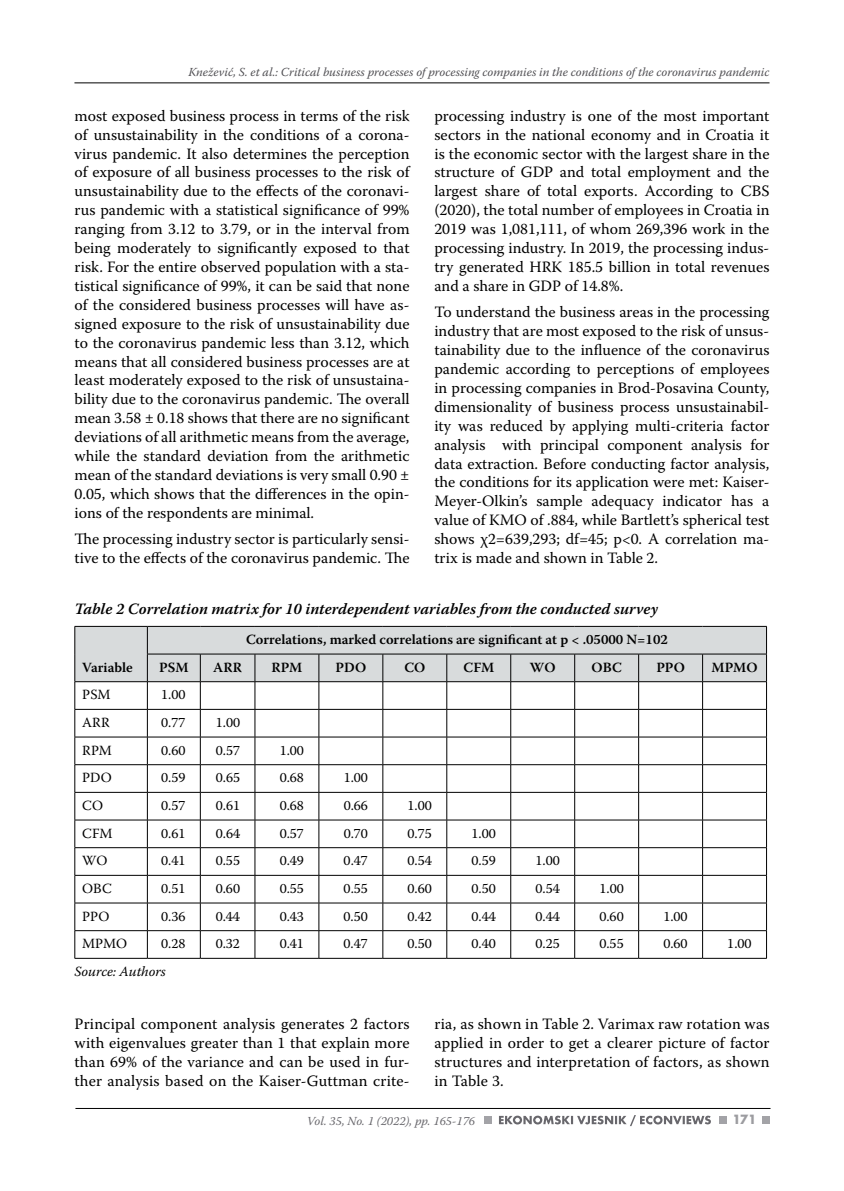
<style>
.page{position:relative;width:844px;height:1191px;background:#fff}
.page>*{position:absolute;margin:0;border:0;box-sizing:border-box;transform-origin:0 0}
.t1{font:15.75px/18.9px "Warnock Pro";color:#000;text-align:justify}
.t2{font:italic 600 15.75px "Warnock Pro";color:#000}
.t3{font:14px "Warnock Pro";color:#000}
.t4{font:600 14px "Warnock Pro";color:#000}
.t5{font:italic 14px "Warnock Pro";color:#000}
.t6{font:700 14px "Futura TOT";color:#9c9ca0}
.t7{font:italic 12.25px "Warnock Pro";color:#504f53}
.t8{font:italic 12.25px "Warnock Pro";color:#68676c}
</style>
<div class="page">
<hr style="left:74px;top:83px;width:695px;height:1px;background:#000">
<hr style="left:75px;top:1108px;width:695px;height:1px;background:#000">
<div style="left:483px;top:1115px;width:8px;height:8px;background:#a3a3a7"></div>
<div style="left:718px;top:1115px;width:8px;height:8px;background:#a3a3a7"></div>
<div style="left:761px;top:1115px;width:8px;height:8px;background:#a3a3a7"></div>
<svg style="left:499px;top:1115px;width:211px;height:11px"></svg>
<hr style="left:75px;top:958px;width:72px;height:1px;background:#000">
<hr style="left:147px;top:958px;width:53px;height:1px;background:#000">
<hr style="left:200px;top:958px;width:55px;height:1px;background:#000">
<hr style="left:255px;top:958px;width:64px;height:1px;background:#000">
<hr style="left:319px;top:958px;width:64px;height:1px;background:#000">
<hr style="left:383px;top:958px;width:63px;height:1px;background:#000">
<hr style="left:446px;top:958px;width:64px;height:1px;background:#000">
<hr style="left:510px;top:958px;width:64px;height:1px;background:#000">
<hr style="left:574px;top:958px;width:64px;height:1px;background:#000">
<hr style="left:638px;top:958px;width:64px;height:1px;background:#000">
<hr style="left:702px;top:958px;width:64px;height:1px;background:#000">
<svg style="left:74px;top:626px;width:693px;height:332px"></svg>
<hr style="left:75px;top:681px;width:72px;height:1px;background:#000">
<hr style="left:147px;top:681px;width:53px;height:1px;background:#000">
<hr style="left:200px;top:681px;width:55px;height:1px;background:#000">
<hr style="left:255px;top:681px;width:64px;height:1px;background:#000">
<hr style="left:319px;top:681px;width:64px;height:1px;background:#000">
<hr style="left:383px;top:681px;width:63px;height:1px;background:#000">
<hr style="left:446px;top:681px;width:64px;height:1px;background:#000">
<hr style="left:510px;top:681px;width:64px;height:1px;background:#000">
<hr style="left:574px;top:681px;width:64px;height:1px;background:#000">
<hr style="left:638px;top:681px;width:64px;height:1px;background:#000">
<hr style="left:702px;top:681px;width:64px;height:1px;background:#000">
<p class="t7" style="left:188px;top:65px;width:582px">Knežević, S. et al.: Critical business processes of processing companies in the conditions of the coronavirus pandemic</p>
<p class="t1" style="left:75px;top:106px;width:336px">most exposed business process in terms of the risk of unsustainability in the conditions of a corona&shy;virus pandemic. It also determines the perception of exposure of all business processes to the risk of unsustainability due to the effects of the coronavi&shy;rus pandemic with a statistical significance of 99% ranging from 3.12 to 3.79, or in the interval from being moderately to significantly exposed to that risk. For the entire observed population with a sta&shy;tistical significance of 99%, it can be said that none of the considered business processes will have as&shy;signed exposure to the risk of unsustainability due to the coronavirus pandemic less than 3.12, which means that all considered business processes are at least moderately exposed to the risk of unsustaina&shy;bility due to the coronavirus pandemic. The overall mean 3.58 ± 0.18 shows that there are no significant deviations of all arithmetic means from the average, while the standard deviation from the arithmetic mean of the standard deviations is very small 0.90 ± 0.05, which shows that the differences in the opin&shy;ions of the respondents are minimal.</p>
<p class="t1" style="left:75px;top:529px;width:336px">The processing industry sector is particularly sensi&shy;tive to the effects of the coronavirus pandemic. The</p>
<p class="t1" style="left:434px;top:106px;width:336px">processing industry is one of the most important sectors in the national economy and in Croatia it is the economic sector with the largest share in the structure of GDP and total employment and the largest share of total exports. According to CBS (2020), the total number of employees in Croatia in 2019 was 1,081,111, of whom 269,396 work in the processing industry. In 2019, the processing indus&shy;try generated HRK 185.5 billion in total revenues and a share in GDP of 14.8%.</p>
<p class="t1" style="left:434px;top:302px;width:336px">To understand the business areas in the processing industry that are most exposed to the risk of unsus&shy;tainability due to the influence of the coronavirus pandemic according to perceptions of employees in processing companies in Brod-Posavina County, dimensionality of business process unsustainabil&shy;ity was reduced by applying multi-criteria factor analysis with principal component analysis for data extraction. Before conducting factor analysis, the conditions for its application were met: Kaiser-Meyer-Olkin’s sample adequacy indicator has a value of KMO of .884, while Bartlett’s spherical test shows χ2=639,293; df=45; p&lt;0. A correlation ma&shy;trix is made and shown in Table 2.</p>
<p class="t2" style="left:75px;top:599px;width:585px">Table 2 Correlation matrix for 10 interdependent variables from the conducted survey</p>
<p class="t4" style="left:82px;top:659px;width:52px">Variable</p>
<p class="t4" style="left:246px;top:631px;width:423px">Correlations, marked correlations are significant at p &lt; .05000 N=102</p>
<p class="t4" style="left:159px;top:659px;width:31px">PSM</p>
<p class="t4" style="left:213px;top:659px;width:30px">ARR</p>
<p class="t4" style="left:271px;top:659px;width:32px">RPM</p>
<p class="t4" style="left:335px;top:659px;width:32px">PDO</p>
<p class="t4" style="left:404px;top:659px;width:22px">CO</p>
<p class="t4" style="left:463px;top:659px;width:32px">CFM</p>
<p class="t4" style="left:529px;top:659px;width:27px">WO</p>
<p class="t4" style="left:591px;top:659px;width:32px">OBC</p>
<p class="t4" style="left:656px;top:659px;width:30px">PPO</p>
<p class="t4" style="left:711px;top:659px;width:47px">MPMO</p>
<p class="t3" style="left:82px;top:686px;width:30px">PSM</p>
<p class="t3" style="left:161px;top:686px;width:26px">1.00</p>
<p class="t3" style="left:82px;top:714px;width:29px">ARR</p>
<p class="t3" style="left:161px;top:714px;width:26px">0.77</p>
<p class="t3" style="left:216px;top:714px;width:26px">1.00</p>
<p class="t3" style="left:82px;top:741px;width:31px">RPM</p>
<p class="t3" style="left:161px;top:741px;width:26px">0.60</p>
<p class="t3" style="left:216px;top:741px;width:26px">0.57</p>
<p class="t3" style="left:279px;top:741px;width:26px">1.00</p>
<p class="t3" style="left:82px;top:769px;width:31px">PDO</p>
<p class="t3" style="left:161px;top:769px;width:26px">0.59</p>
<p class="t3" style="left:216px;top:769px;width:26px">0.65</p>
<p class="t3" style="left:279px;top:769px;width:26px">0.68</p>
<p class="t3" style="left:343px;top:769px;width:26px">1.00</p>
<p class="t3" style="left:82px;top:797px;width:22px">CO</p>
<p class="t3" style="left:161px;top:797px;width:26px">0.57</p>
<p class="t3" style="left:216px;top:797px;width:26px">0.61</p>
<p class="t3" style="left:279px;top:797px;width:26px">0.68</p>
<p class="t3" style="left:343px;top:797px;width:26px">0.66</p>
<p class="t3" style="left:407px;top:797px;width:26px">1.00</p>
<p class="t3" style="left:82px;top:824px;width:32px">CFM</p>
<p class="t3" style="left:161px;top:824px;width:26px">0.61</p>
<p class="t3" style="left:216px;top:824px;width:26px">0.64</p>
<p class="t3" style="left:279px;top:824px;width:26px">0.57</p>
<p class="t3" style="left:343px;top:824px;width:26px">0.70</p>
<p class="t3" style="left:407px;top:824px;width:26px">0.75</p>
<p class="t3" style="left:471px;top:824px;width:26px">1.00</p>
<p class="t3" style="left:82px;top:852px;width:27px">WO</p>
<p class="t3" style="left:161px;top:852px;width:26px">0.41</p>
<p class="t3" style="left:216px;top:852px;width:26px">0.55</p>
<p class="t3" style="left:279px;top:852px;width:26px">0.49</p>
<p class="t3" style="left:343px;top:852px;width:26px">0.47</p>
<p class="t3" style="left:407px;top:852px;width:26px">0.54</p>
<p class="t3" style="left:471px;top:852px;width:26px">0.59</p>
<p class="t3" style="left:535px;top:852px;width:26px">1.00</p>
<p class="t3" style="left:82px;top:880px;width:31px">OBC</p>
<p class="t3" style="left:161px;top:880px;width:26px">0.51</p>
<p class="t3" style="left:216px;top:880px;width:26px">0.60</p>
<p class="t3" style="left:279px;top:880px;width:26px">0.55</p>
<p class="t3" style="left:343px;top:880px;width:26px">0.55</p>
<p class="t3" style="left:407px;top:880px;width:26px">0.60</p>
<p class="t3" style="left:471px;top:880px;width:26px">0.50</p>
<p class="t3" style="left:535px;top:880px;width:26px">0.54</p>
<p class="t3" style="left:599px;top:880px;width:26px">1.00</p>
<p class="t3" style="left:82px;top:907px;width:29px">PPO</p>
<p class="t3" style="left:161px;top:907px;width:26px">0.36</p>
<p class="t3" style="left:216px;top:907px;width:26px">0.44</p>
<p class="t3" style="left:279px;top:907px;width:26px">0.43</p>
<p class="t3" style="left:343px;top:907px;width:26px">0.50</p>
<p class="t3" style="left:407px;top:907px;width:26px">0.42</p>
<p class="t3" style="left:471px;top:907px;width:26px">0.44</p>
<p class="t3" style="left:535px;top:907px;width:26px">0.44</p>
<p class="t3" style="left:599px;top:907px;width:26px">0.60</p>
<p class="t3" style="left:663px;top:907px;width:26px">1.00</p>
<p class="t3" style="left:82px;top:935px;width:46px">MPMO</p>
<p class="t3" style="left:161px;top:935px;width:26px">0.28</p>
<p class="t3" style="left:216px;top:935px;width:26px">0.32</p>
<p class="t3" style="left:279px;top:935px;width:26px">0.41</p>
<p class="t3" style="left:343px;top:935px;width:26px">0.47</p>
<p class="t3" style="left:407px;top:935px;width:26px">0.50</p>
<p class="t3" style="left:471px;top:935px;width:26px">0.40</p>
<p class="t3" style="left:535px;top:935px;width:26px">0.25</p>
<p class="t3" style="left:599px;top:935px;width:26px">0.55</p>
<p class="t3" style="left:663px;top:935px;width:26px">0.60</p>
<p class="t3" style="left:727px;top:935px;width:26px">1.00</p>
<p class="t5" style="left:74px;top:962px;width:93px">Source: Authors</p>
<p class="t1" style="left:75px;top:1014px;width:336px">Principal component analysis generates 2 factors with eigenvalues greater than 1 that explain more than 69% of the variance and can be used in fur&shy;ther analysis based on the Kaiser-Guttman crite-</p>
<p class="t1" style="left:434px;top:1014px;width:336px">ria, as shown in Table 2. Varimax raw rotation was applied in order to get a clearer picture of factor structures and interpretation of factors, as shown in Table 3.</p>
<p class="t8" style="left:307px;top:1113px;width:170px">Vol. 35, No. 1 (2022), pp. 165-176</p>
<p class="t6" style="left:732px;top:1111px;width:25px">171</p>
</div>
